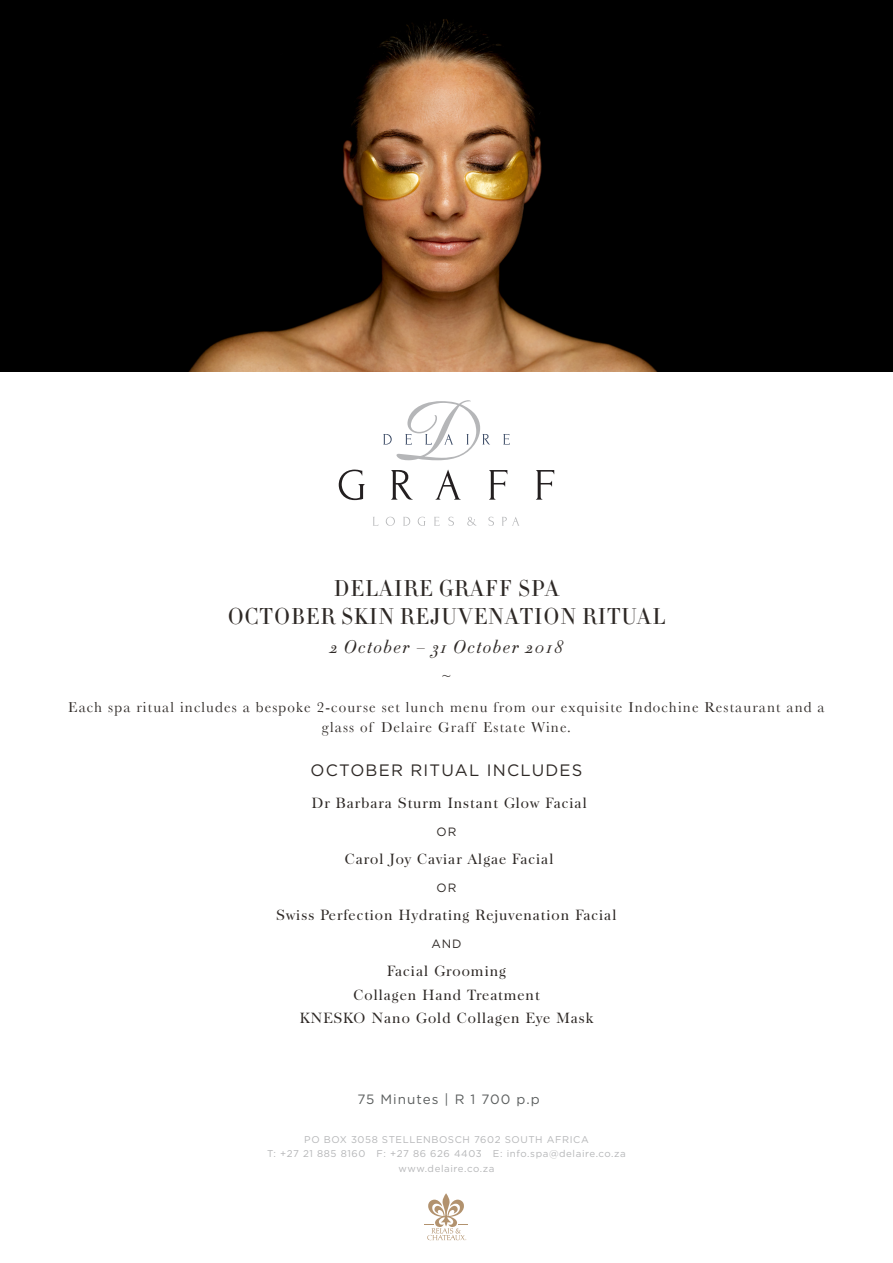
<style>
.page{position:relative;width:893px;height:1263px;background:#fff}
.page>*{position:absolute;margin:0;border:0;box-sizing:border-box;transform-origin:0 0}
.t1{font:300 22.5px "HTF Didot L11";letter-spacing:.04em;color:#2e2926}
.t2{font:italic 300 18px "HTF Didot L06";letter-spacing:.075em;color:#2e2926}
.t3{font:16.5px "Gotham";letter-spacing:.075em;color:#2e2926}
.t4{font:15px/19.5px "Baskerville";letter-spacing:.075em;color:#2e2926;text-align:center}
.t5{font:14.25px "Baskerville";letter-spacing:.075em;color:#2e2926}
.t6{font:13.5px "Gotham";letter-spacing:.075em;color:#5b5e5e}
.t7{font:12px "Gotham";letter-spacing:.075em;color:#2e2926}
.t8{font:9.75px/14.7px "Gotham";letter-spacing:.06em;color:#b5b6b8;text-align:center}
</style>
<div class="page">
<svg style="left:339px;top:470px;width:26px;height:30px"></svg>
<svg style="left:391px;top:470px;width:22px;height:30px"></svg>
<svg style="left:435px;top:469px;width:26px;height:31px"></svg>
<svg style="left:489px;top:470px;width:18px;height:30px"></svg>
<svg style="left:536px;top:470px;width:18px;height:30px"></svg>
<svg style="left:503px;top:434px;width:7px;height:10px"></svg>
<svg style="left:373px;top:517px;width:5px;height:9px"></svg>
<svg style="left:386px;top:517px;width:9px;height:9px"></svg>
<svg style="left:403px;top:517px;width:7px;height:9px"></svg>
<svg style="left:418px;top:517px;width:7px;height:9px"></svg>
<svg style="left:434px;top:517px;width:5px;height:9px"></svg>
<svg style="left:448px;top:517px;width:6px;height:9px"></svg>
<svg style="left:467px;top:517px;width:10px;height:9px"></svg>
<svg style="left:488px;top:517px;width:6px;height:9px"></svg>
<svg style="left:502px;top:517px;width:17px;height:9px"></svg>
<svg style="left:383px;top:400px;width:107px;height:60px"></svg>
<svg style="left:424px;top:1193px;width:44px;height:47px"></svg>
<img style="left:0;top:0;width:893px;height:371px">
<p class="t1" style="left:334px;top:572px;width:227px">DELAIRE GRAFF SPA</p>
<p class="t1" style="left:228px;top:600px;width:439px">OCTOBER SKIN REJUVENATION RITUAL</p>
<p class="t2" style="left:330px;top:633px;width:235px">2 October – 31 October 2018</p>
<p class="t4" style="left:441px;top:666px;width:12px">~</p>
<p class="t4" style="left:68px;top:697px;width:758px">Each spa ritual includes a bespoke 2-course set lunch menu from our exquisite Indochine Restaurant and a glass of Delaire Graff Estate Wine.</p>
<p class="t3" style="left:311px;top:759px;width:273px">OCTOBER RITUAL INCLUDES</p>
<p class="t5" style="left:312px;top:794px;width:276px">Dr Barbara Sturm Instant Glow Facial</p>
<p class="t7" style="left:437px;top:824px;width:21px">OR</p>
<p class="t5" style="left:345px;top:850px;width:210px">Carol Joy Caviar Algae Facial</p>
<p class="t7" style="left:437px;top:880px;width:21px">OR</p>
<p class="t5" style="left:277px;top:906px;width:341px">Swiss Perfection Hydrating Rejuvenation Facial</p>
<p class="t7" style="left:431px;top:936px;width:32px">AND</p>
<p class="t5" style="left:387px;top:962px;width:120px">Facial Grooming</p>
<p class="t5" style="left:354px;top:986px;width:187px">Collagen Hand Treatment</p>
<p class="t5" style="left:300px;top:1009px;width:295px">KNESKO Nano Gold Collagen Eye Mask</p>
<p class="t6" style="left:357px;top:1090px;width:184px">75 Minutes | R 1 700 p.p</p>
<p class="t8" style="left:304px;top:1131px;width:286px">PO BOX 3058 STELLENBOSCH 7602 SOUTH AFRICA</p>
<p class="t8" style="left:267px;top:1146px;width:360px">T: +27 21 885 8160 F: +27 86 626 4403 E: info.spa@delaire.co.za www.delaire.co.za</p>
</div>
